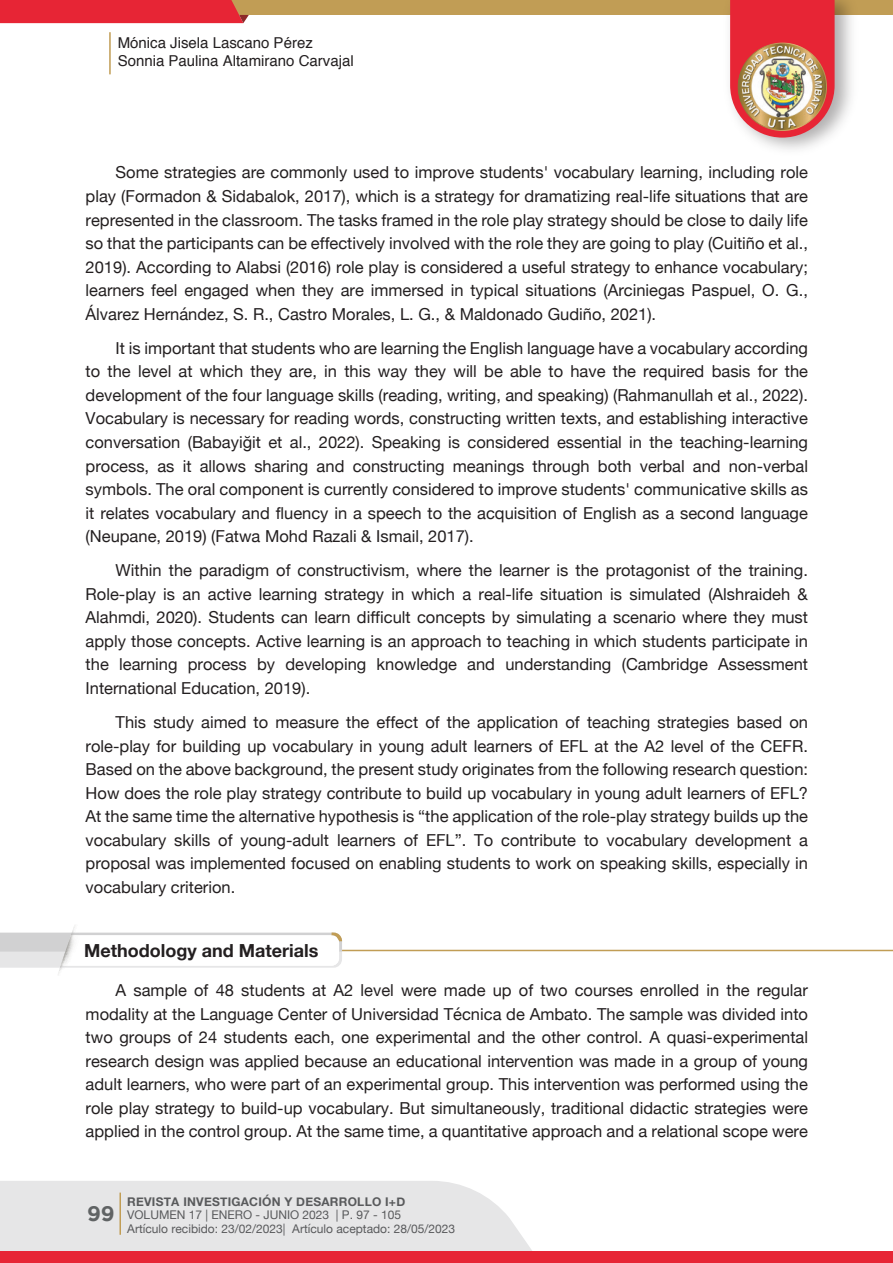
<style>
.page{position:relative;width:893px;height:1263px;background:#fff}
.page>*{position:absolute;margin:0;border:0;box-sizing:border-box;transform-origin:0 0}
.t1{font:700 20.85px "Gotham";color:#606364}
.t2{font:700 18px "Helvetica Neue";color:#231f20}
.t3{font:16.5px/23.5px "Helvetica Neue";color:#231f20;text-align:justify}
.t4{font:15px/18px "Helvetica";color:#231f20}
.t5{font:12px "Helvetica Neue";color:#595a5c}
.t6{font:700 12px "Helvetica Neue";letter-spacing:.02em;color:#595a5c}
</style>
<div class="page">
<div style="left:0;top:0;width:893px;height:15px;background:#c19d55"></div>
<div style="left:0;top:0;width:249px;height:23px;background:#e72535"></div>
<div style="left:0;top:1181px;width:532px;height:70px;background:#e6e6e7"></div>
<div style="left:0;top:1251px;width:893px;height:12px;background:#e72535"></div>
<hr style="left:119px;top:1192px;width:2px;height:43px;background:#c19d55">
<hr style="left:109px;top:32px;width:2px;height:42px;background:#c19d55">
<svg style="left:0;top:925px;width:343px;height:50px"></svg>
<hr style="left:342px;top:950px;width:551px;height:1px;background:#c19d55">
<img style="left:730px;top:0;width:105px;height:138px">
<p class="t4" style="left:118px;top:34px;width:237px">Mónica Jisela Lascano Pérez<br>Sonnia Paulina Altamirano Carvajal</p>
<p class="t3" style="left:86px;top:162px;width:724px;text-indent:30px">Some strategies are commonly used to improve students' vocabulary learning, including role play (Formadon &amp; Sidabalok, 2017), which is a strategy for dramatizing real-life situations that are represented in the classroom. The tasks framed in the role play strategy should be close to daily life so that the participants can be effectively involved with the role they are going to play (Cuitiño et al., 2019). According to Alabsi (2016) role play is considered a useful strategy to enhance vocabulary; learners feel engaged when they are immersed in typical situations (Arciniegas Paspuel, O. G., Álvarez Hernández, S. R., Castro Morales, L. G., &amp; Maldonado Gudiño, 2021).</p>
<p class="t3" style="left:86px;top:337px;width:724px;text-indent:30px">It is important that students who are learning the English language have a vocabulary according to the level at which they are, in this way they will be able to have the required basis for the development of the four language skills (reading, writing, and speaking) (Rahmanullah et al., 2022).<br>Vocabulary is necessary for reading words, constructing written texts, and establishing interactive conversation (Babayiğit et al., 2022). Speaking is considered essential in the teaching-learning process, as it allows sharing and constructing meanings through both verbal and non-verbal symbols. The oral component is currently considered to improve students' communicative skills as it relates vocabulary and fluency in a speech to the acquisition of English as a second language (Neupane, 2019) (Fatwa Mohd Razali &amp; Ismail, 2017).</p>
<p class="t3" style="left:86px;top:559px;width:724px;text-indent:30px">Within the paradigm of constructivism, where the learner is the protagonist of the training.<br>Role-play is an active learning strategy in which a real-life situation is simulated (Alshraideh &amp; Alahmdi, 2020). Students can learn difficult concepts by simulating a scenario where they must apply those concepts. Active learning is an approach to teaching in which students participate in the learning process by developing knowledge and understanding (Cambridge Assessment International Education, 2019).</p>
<p class="t3" style="left:86px;top:711px;width:724px;text-indent:30px">This study aimed to measure the effect of the application of teaching strategies based on role-play for building up vocabulary in young adult learners of EFL at the A2 level of the CEFR.<br>Based on the above background, the present study originates from the following research question:<br>How does the role play strategy contribute to build up vocabulary in young adult learners of EFL?<br>At the same time the alternative hypothesis is “the application of the role-play strategy builds up the vocabulary skills of young-adult learners of EFL”. To contribute to vocabulary development a proposal was implemented focused on enabling students to work on speaking skills, especially in vocabulary criterion.</p>
<p class="t2" style="left:84px;top:936px;width:236px">Methodology and Materials</p>
<p class="t3" style="left:86px;top:979px;width:724px;text-indent:30px">A sample of 48 students at A2 level were made up of two courses enrolled in the regular modality at the Language Center of Universidad Técnica de Ambato. The sample was divided into two groups of 24 students each, one experimental and the other control. A quasi-experimental research design was applied because an educational intervention was made in a group of young adult learners, who were part of an experimental group. This intervention was performed using the role play strategy to build-up vocabulary. But simultaneously, traditional didactic strategies were applied in the control group. At the same time, a quantitative approach and a relational scope were</p>
<p class="t1" style="left:87px;top:1201px;width:29px">99</p>
<p class="t6" style="left:127px;top:1192px;width:280px">REVISTA INVESTIGACIÓN Y DESARROLLO I+D</p>
<p class="t5" style="left:127px;top:1219px;width:329px">Artículo recibido: 23/02/2023| Artículo aceptado: 28/05/2023</p>
<p class="t5" style="left:127px;top:1206px;width:275px">VOLUMEN 17 | ENERO - JUNIO 2023 | P. 97 - 105</p>
</div>
